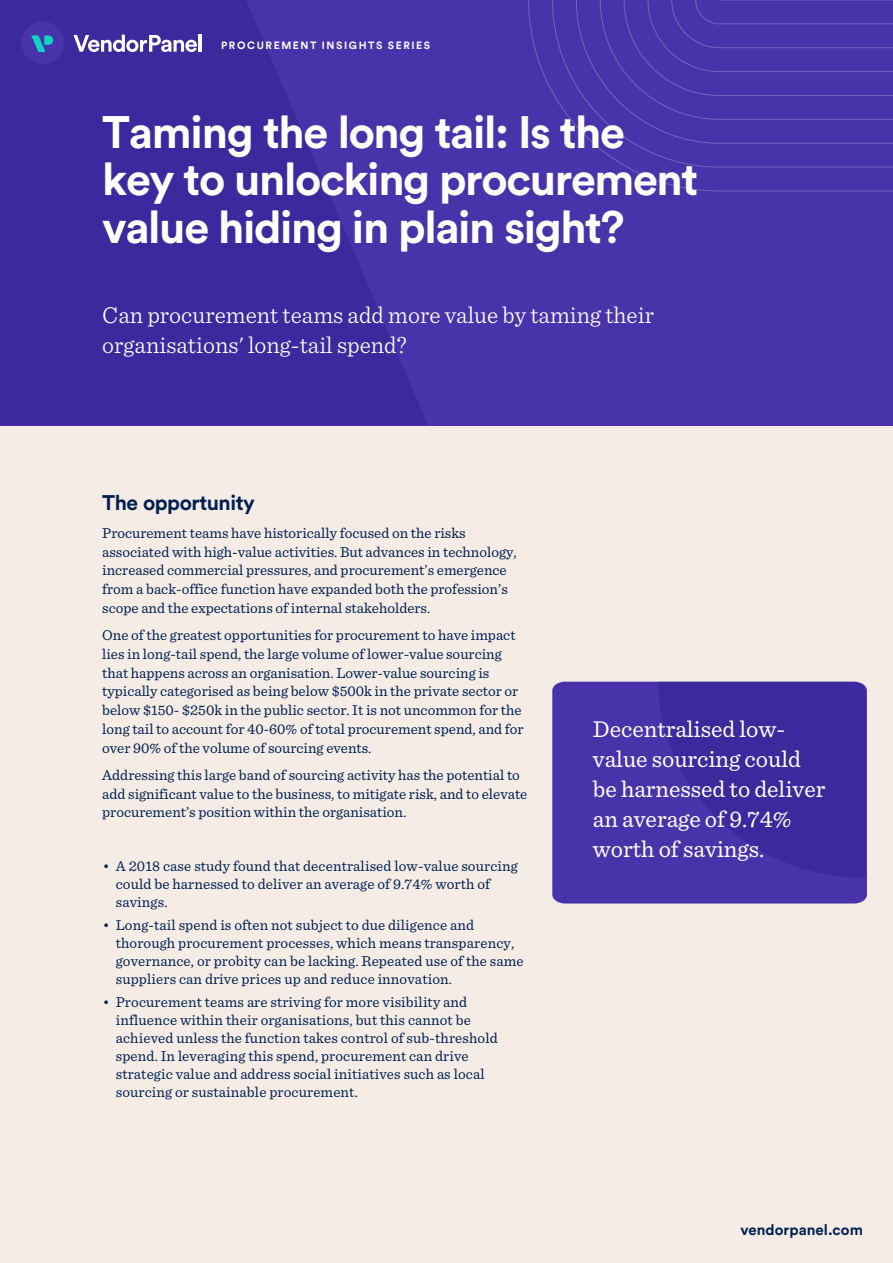
<style>
.page{position:relative;width:893px;height:1263px;background:#f5ece6}
.page>*{position:absolute;margin:0;border:0;box-sizing:border-box;transform-origin:0 0}
.t1{font:700 45px/47.7px "Circular Std";letter-spacing:-.03em;color:#fff}
.t2{font:24px/30px "Sentinel";letter-spacing:-.005em;color:#fff}
.t3{font:300 24px/30px "Sentinel";color:#fff}
.t4{font:700 21px "Circular Std";letter-spacing:-.02em;color:#002050}
.t5{font:15px/18.8px "Sentinel";color:#002050}
.t6{font:700 15px "Circular Std";letter-spacing:.005em;color:#002050}
.t7{font:700 10.5px "Circular Std";letter-spacing:.15em;color:#fff}
</style>
<div class="page">
<div style="left:0;top:0;width:893px;height:425px;background:#4933ab"></div>
<svg style="left:528px;top:0;width:365px;height:192px"></svg>
<svg style="left:0;top:0;width:427px;height:425px;fill:#3c299d"></svg>
<div style="left:21px;top:21px;width:43px;height:43px;background:#4933ab;border-radius:50%"></div>
<svg style="left:31px;top:35px;width:22px;height:17px"></svg>
<svg style="left:73px;top:35px;width:124px;height:17px"></svg>
<hr style="left:198px;top:35px;width:4px;height:17px;background:#fff">
<div style="left:552px;top:682px;width:315px;height:221px;background:#4933ab"></div>
<svg style="left:658px;top:682px;width:207px;height:196px;background:#3e2ba0"></svg>
<p class="t7" style="left:221px;top:38px;width:211px">PROCUREMENT INSIGHTS SERIES</p>
<h1 class="t1" style="left:102px;top:107px;width:598px">Taming the long tail: Is the key to unlocking procurement value hiding in plain sight?</h1>
<h2 class="t3" style="left:102px;top:298px;width:553px">Can procurement teams add more value by taming their organisations' long-tail spend?</h2>
<h3 class="t4" style="left:102px;top:489px;width:154px">The opportunity</h3>
<p class="t5" style="left:102px;top:523px;width:416px">Procurement teams have historically focused on the risks associated with high-value activities. But advances in technology, increased commercial pressures, and procurement’s emergence from a back-office function have expanded both the profession’s scope and the expectations of internal stakeholders.</p>
<p class="t5" style="left:102px;top:625px;width:423px">One of the greatest opportunities for procurement to have impact lies in long-tail spend, the large volume of lower-value sourcing that happens across an organisation. Lower-value sourcing is typically categorised as being below $500k in the private sector or below $150- $250k in the public sector. It is not uncommon for the long tail to account for 40-60% of total procurement spend, and for over 90% of the volume of sourcing events.</p>
<p class="t5" style="left:102px;top:765px;width:427px">Addressing this large band of sourcing activity has the potential to add significant value to the business, to mitigate risk, and to elevate procurement’s position within the organisation.</p>
<p class="t5" style="left:116px;top:856px;width:404px;line-height:18px;text-indent:-13px">• A 2018 case study found that decentralised low-value sourcing could be harnessed to deliver an average of 9.74% worth of savings.</p>
<p class="t5" style="left:116px;top:915px;width:409px;line-height:18px;text-indent:-13px">• Long-tail spend is often not subject to due diligence and thorough procurement processes, which means transparency, governance, or probity can be lacking. Repeated use of the same suppliers can drive prices up and reduce innovation.</p>
<p class="t5" style="left:116px;top:992px;width:384px;line-height:18px;text-indent:-13px">• Procurement teams are striving for more visibility and influence within their organisations, but this cannot be achieved unless the function takes control of sub-threshold spend. In leveraging this spend, procurement can drive strategic value and address social initiatives such as local sourcing or sustainable procurement.</p>
<h2 class="t2" style="left:593px;top:713px;width:234px">Decentralised low&shy;value sourcing could be harnessed to deliver an average of 9.74% worth of savings.</h2>
<p class="t6" style="left:740px;top:1220px;width:124px">vendorpanel.com</p>
</div>
